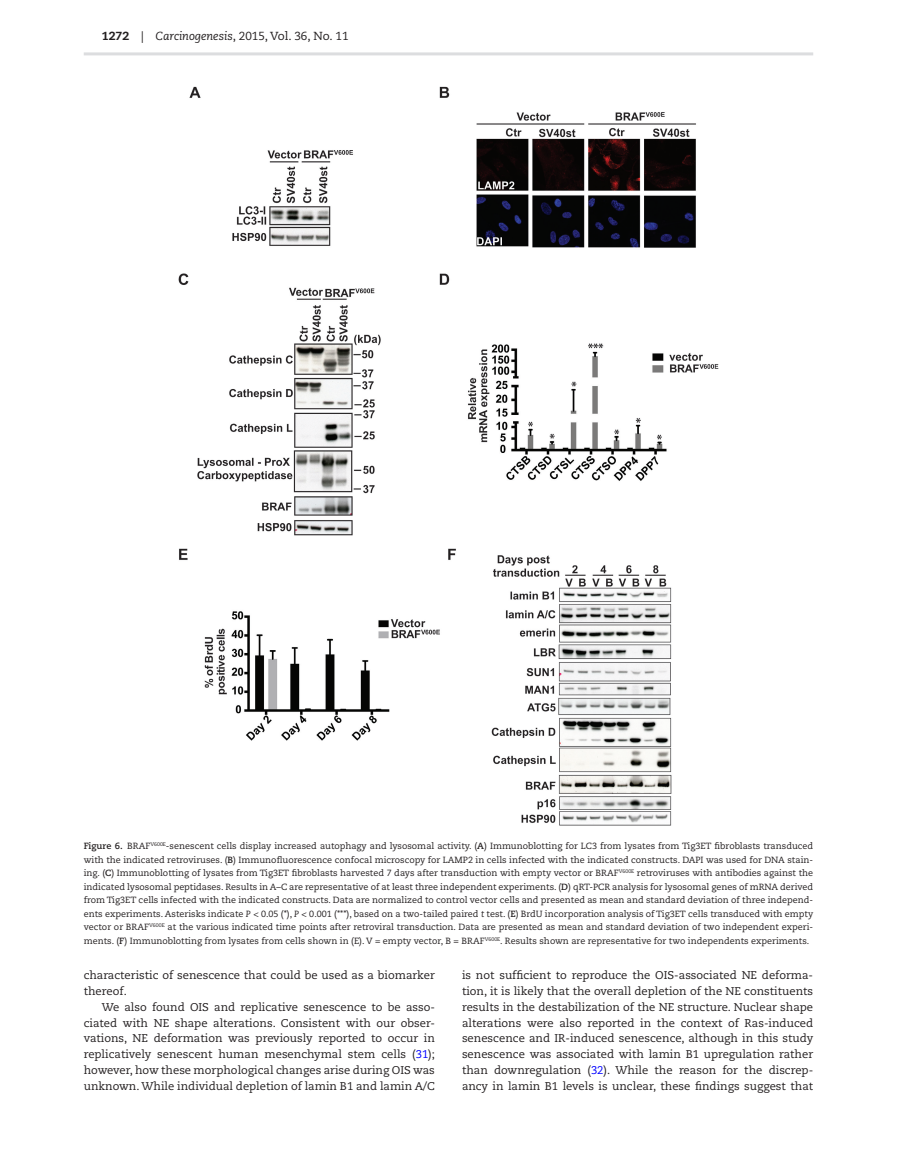
<style>
.page{position:relative;width:897px;height:1165px;background:#fff}
.page>*{position:absolute;margin:0;border:0;box-sizing:border-box;transform-origin:0 0}
.t1{font:11.7px "Caecilia LT Std";color:#231f20}
.t2{font:11.25px/15.8px "Caecilia LT Std";color:#231f20;text-align:justify}
.t3{font:9px/13.5px "Caecilia LT Std";color:#231f20;text-align:justify}
.s1{font-weight:800}
.s2{font-style:italic}
.s3{font-weight:700}
.s4{color:#00f}
</style>
<div class="page">
<hr style="left:84px;top:52px;width:729px;height:3px;background:#dcdddf">
<img style="left:178px;top:87px;width:540px;height:738px">
<p class="t1" style="left:102px;top:30px;width:248px"><span class="s1">1272</span> | <span class="s2">Carcinogenesis</span>, 2015, Vol. 36, No. 11</p>
<p class="t3" style="left:84px;top:839px;width:731px"><span class="s3">Figure 6.</span> BRAF<sup>V600E</sup>-senescent cells display increased autophagy and lysosomal activity. (<span class="s3">A</span>) Immunoblotting for LC3 from lysates from Tig3ET fibroblasts transduced with the indicated retroviruses. (<span class="s3">B</span>) Immunofluorescence confocal microscopy for LAMP2 in cells infected with the indicated constructs. DAPI was used for DNA stain&shy;ing. (<span class="s3">C</span>) Immunoblotting of lysates from Tig3ET fibroblasts harvested 7 days after transduction with empty vector or BRAF<sup>V600E</sup> retroviruses with antibodies against the indicated lysosomal peptidases. Results in A–C are representative of at least three independent experiments. (<span class="s3">D</span>) qRT-PCR analysis for lysosomal genes of mRNA derived from Tig3ET cells infected with the indicated constructs. Data are normalized to control vector cells and presented as mean and standard deviation of three independ&shy;ents experiments. Asterisks indicate <span class="s2">P</span> &lt; 0.05 (*), <span class="s2">P</span> &lt; 0.001 (***), based on a two-tailed paired <span class="s2">t</span> test. (<span class="s3">E</span>) BrdU incorporation analysis of Tig3ET cells transduced with empty vector or BRAF<sup>V600E</sup> at the various indicated time points after retroviral transduction. Data are presented as mean and standard deviation of two independent experi&shy;ments. (<span class="s3">F</span>) Immunoblotting from lysates from cells shown in (E). V = empty vector, B = BRAF<sup>V600E</sup>. Results shown are representative for two independents experiments.</p>
<p class="t2" style="left:84px;top:967px;width:353px">characteristic of senescence that could be used as a biomarker thereof.</p>
<p class="t2" style="left:84px;top:999px;width:353px;text-indent:18px">We also found OIS and replicative senescence to be asso&shy;ciated with NE shape alterations. Consistent with our obser&shy;vations, NE deformation was previously reported to occur in replicatively senescent human mesenchymal stem cells (<span class="s4">31</span>); however, how these morphological changes arise during OIS was unknown. While individual depletion of lamin B1 and lamin A/C</p>
<p class="t2" style="left:462px;top:967px;width:353px">is not sufficient to reproduce the OIS-associated NE deforma&shy;tion, it is likely that the overall depletion of the NE constituents results in the destabilization of the NE structure. Nuclear shape alterations were also reported in the context of Ras-induced senescence and IR-induced senescence, although in this study senescence was associated with lamin B1 upregulation rather than downregulation (<span class="s4">32</span>). While the reason for the discrep&shy;ancy in lamin B1 levels is unclear, these findings suggest that</p>
</div>
